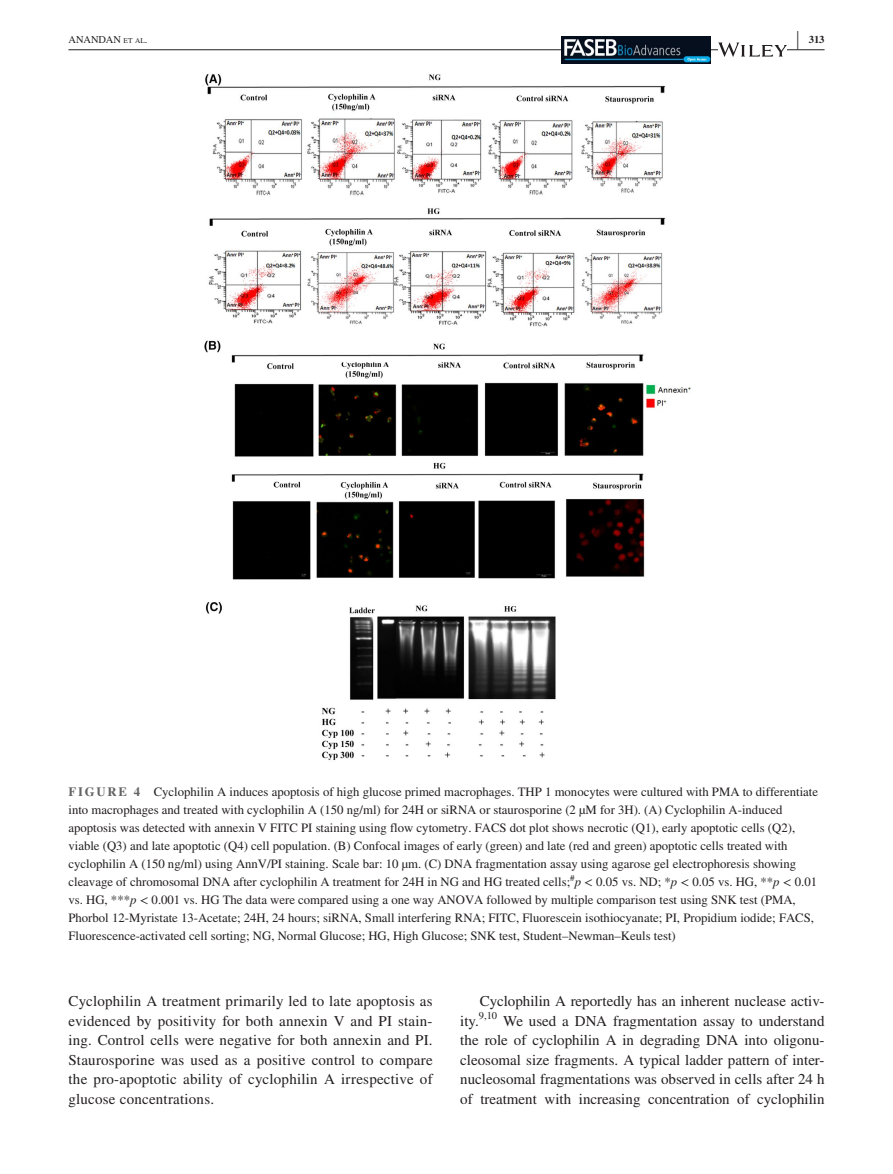
<style>
.page{position:relative;width:893px;height:1174px;background:#fff}
.page>*{position:absolute;margin:0;border:0;box-sizing:border-box;transform-origin:0 0}
.t1{font:700 25.95px "STIX";color:#231f20;scale:.36 1}
.t2{font:15px/19.5px "STIX";color:#231f20;text-align:justify}
.t3{font:12.75px/18px "STIX";color:#231f20}
.t4{font:10.5px "STIX";color:#231f20}
.t5{font:10.5px "STIX";color:#231f20}
.t6{font:700 10.5px "STIX";color:#231f20}
.t7{font:8.85px "STIX";color:#231f20}
.s1{font-size:7.35px}
.s2{font-weight:700;color:#636366}
.s3{font-style:italic}
.s4{color:#fff}
</style>
<div class="page">
<hr style="left:68px;top:49px;width:756px;height:1px;background:#231f20">
<img style="left:562px;top:36px;width:149px;height:27px">
<svg style="left:718px;top:43px;width:69px;height:14px"></svg>
<img style="left:202px;top:74px;width:489px;height:686px">
<h1 class="t1" style="left:797px;top:25px;width:7px">|</h1>
<p class="t4" style="left:68px;top:32px;width:81px">ANANDAN <span class="s1">et al</span>.</p>
<p class="t6" style="left:809px;top:33px;width:17px">313</p>
<p class="t3" style="left:68px;top:784px;width:751px"><span class="s2">FIGURE 4</span> Cyclophilin A induces apoptosis of high glucose primed macrophages. THP 1 monocytes were cultured with PMA to differentiate into macrophages and treated with cyclophilin A (150 ng/ml) for 24H or siRNA or staurosporine (2 µM for 3H). (A) Cyclophilin A-induced apoptosis was detected with annexin V FITC PI staining using flow cytometry. FACS dot plot shows necrotic (Q1), early apoptotic cells (Q2), viable (Q3) and late apoptotic (Q4) cell population. (B) Confocal images of early (green) and late (red and green) apoptotic cells treated with cyclophilin A (150 ng/ml) using AnnV/PI staining. Scale bar: 10 µm. (C) DNA fragmentation assay using agarose gel electrophoresis showing cleavage of chromosomal DNA after cyclophilin A treatment for 24H in NG and HG treated cells; <span class="s3">p</span> &lt; 0.05 vs. ND; *<span class="s3">p</span> &lt; 0.05 vs. HG, **<span class="s3">p</span> &lt; 0.01</p>
<p class="t7" style="left:570px;top:871px;width:6px">#</p>
<p class="t3" style="left:68px;top:892px;width:747px">vs. HG, ***<span class="s3">p</span> &lt; 0.001 vs. HG The data were compared using a one way ANOVA followed by multiple comparison test using SNK test (PMA,<br>Phorbol 12-Myristate 13-Acetate; 24H, 24 hours; siRNA, Small interfering RNA; FITC, Fluorescein isothiocyanate; PI, Propidium iodide; FACS,<br>Fluorescence-activated cell sorting; NG, Normal Glucose; HG, High Glucose; SNK test, Student–Newman–Keuls test) <span class="s4">[Colour figure can be</span></p>
<p class="t2" style="left:68px;top:992px;width:366px">Cyclophilin A treatment primarily led to late apoptosis as evidenced by positivity for both annexin V and PI stain&shy;ing. Control cells were negative for both annexin and PI.<br>Staurosporine was used as a positive control to compare the pro-apoptotic ability of cyclophilin A irrespective of glucose concentrations.</p>
<p class="t2" style="left:480px;top:992px;width:346px">Cyclophilin A reportedly has an inherent nuclease activ-</p>
<p class="t2" style="left:460px;top:1012px;width:20px">ity.</p>
<p class="t5" style="left:479px;top:1008px;width:20px">9,10</p>
<p class="t2" style="left:460px;top:1012px;width:366px;text-indent:43px">We used a DNA fragmentation assay to understand the role of cyclophilin A in degrading DNA into oligonu&shy;cleosomal size fragments. A typical ladder pattern of inter&shy;nucleosomal fragmentations was observed in cells after 24 h of treatment with increasing concentration of cyclophilin</p>
</div>
